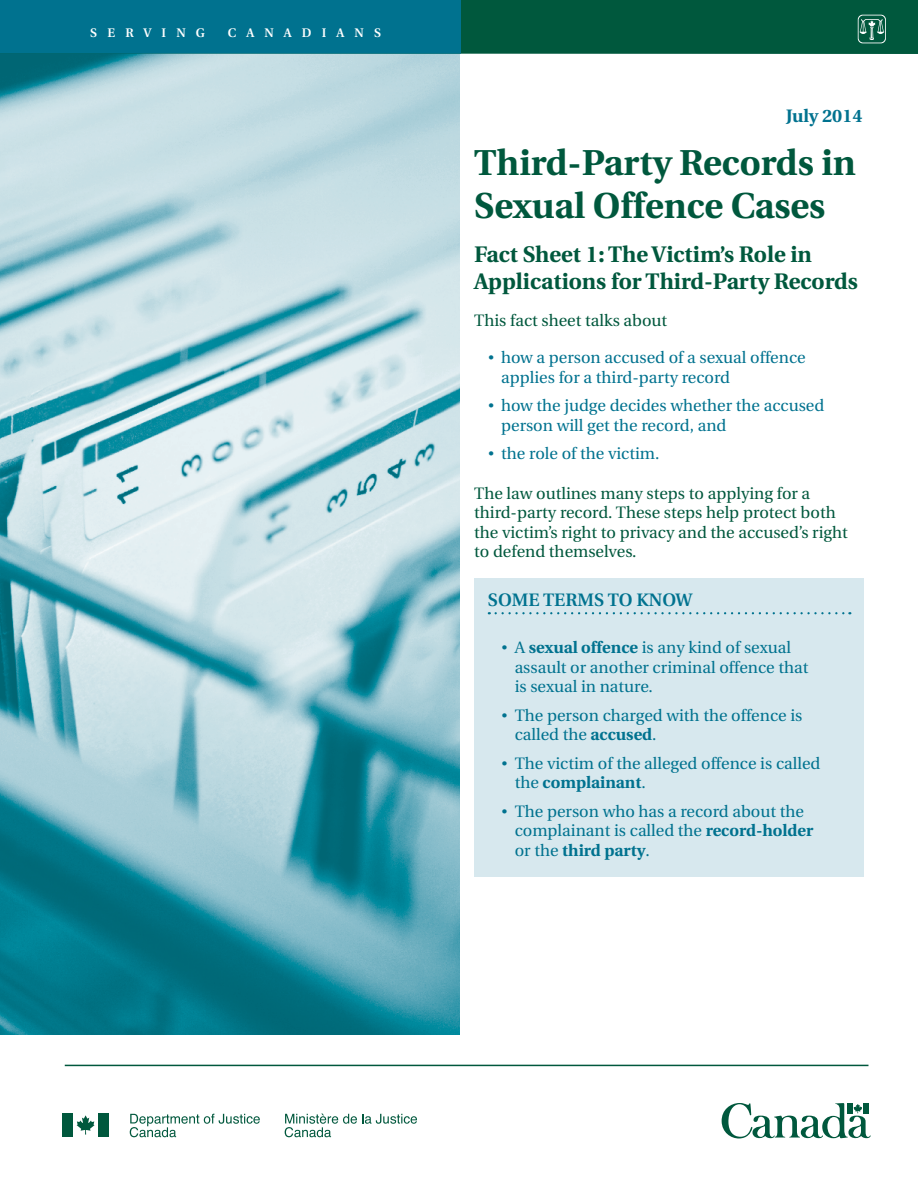
<style>
.page{position:relative;width:918px;height:1188px;background:#fff}
.page>*{position:absolute;margin:0;border:0;box-sizing:border-box;transform-origin:0 0}
.TITLE1{font:700 36px/43.2px "Utopia";color:#00583d}
.TITLE2{font:700 22.5px/27px "Utopia";color:#00583d}
.TITLE3{font:600 18px "Utopia";color:#00728f}
.date{font:700 18px "Utopia";color:#00728f}
.t1{font:16.5px/19.5px "Utopia";color:#00728f}
.PARAafterBULLETS{font:16.5px/19.5px "Utopia";color:#00583d}
.BODY{font:16.5px "Utopia";color:#00583d}
.t2{font:600 12.45px "Utopia";letter-spacing:.815em;color:#fff}
.s1{font-weight:700}
</style>
<div class="page">
<img style="left:0;top:54px;width:460px;height:981px">
<div style="left:461px;top:0;width:457px;height:54px;background:#00583d"></div>
<div style="left:0;top:0;width:461px;height:54px;background:#00728f"></div>
<svg style="left:858px;top:15px;width:28px;height:28px"></svg>
<hr style="left:65px;top:1065px;width:803px;height:1px;background:#00583d">
<svg style="left:722px;top:1103px;width:149px;height:35px"></svg>
<div style="left:62px;top:1113px;width:11px;height:23px;background:#00583d"></div>
<svg style="left:77px;top:1115px;width:18px;height:20px"></svg>
<div style="left:98px;top:1113px;width:11px;height:23px;background:#00583d"></div>
<svg style="left:130px;top:1114px;width:130px;height:23px"></svg>
<svg style="left:285px;top:1114px;width:132px;height:23px"></svg>
<div style="left:474px;top:579px;width:390px;height:298px;background:#d7e8ee"></div>
<svg style="left:496px;top:612px;width:354px;height:2px"></svg>
<p class="t2" style="left:90px;top:26px;width:116px">SERVING</p>
<p class="t2" style="left:228px;top:26px;width:155px">CANADIANS</p>
<p class="date" style="left:786px;top:106px;width:78px">July 2014</p>
<p class="TITLE1" style="left:474px;top:141px;width:383px">Third-Party Records in<br>Sexual Offence Cases</p>
<p class="TITLE2" style="left:474px;top:241px;width:385px">Fact Sheet 1: The Victim’s Role in<br>Applications for Third-Party Records</p>
<p class="BODY" style="left:474px;top:311px;width:195px">This fact sheet talks about</p>
<p class="t1" style="left:501px;top:348px;width:306px;text-indent:-14px">• how a person accused of a sexual offence applies for a third-party record</p>
<p class="t1" style="left:501px;top:396px;width:325px;text-indent:-14px">• how the judge decides whether the accused person will get the record, and</p>
<p class="t1" style="left:488px;top:444px;width:173px">• the role of the victim.</p>
<p class="PARAafterBULLETS" style="left:474px;top:484px;width:375px">The law outlines many steps to applying for a third-party record. These steps help protect both the victim’s right to privacy and the accused’s right to defend themselves.</p>
<p class="TITLE3" style="left:488px;top:589px;width:206px">SOME TERMS TO KNOW</p>
<p class="t1" style="left:515px;top:638px;width:295px;text-indent:-14px">• A <span class="s1">sexual offence</span> is any kind of sexual assault or another criminal offence that is sexual in nature.</p>
<p class="t1" style="left:515px;top:705px;width:289px;text-indent:-14px">• The person charged with the offence is called the <span class="s1">accused</span>.</p>
<p class="t1" style="left:515px;top:753px;width:307px;text-indent:-14px">• The victim of the alleged offence is called the <span class="s1">complainant</span>.</p>
<p class="t1" style="left:515px;top:801px;width:300px;text-indent:-14px">• The person who has a record about the complainant is called the <span class="s1">record-holder </span>or the <span class="s1">third party</span>.</p>
</div>
